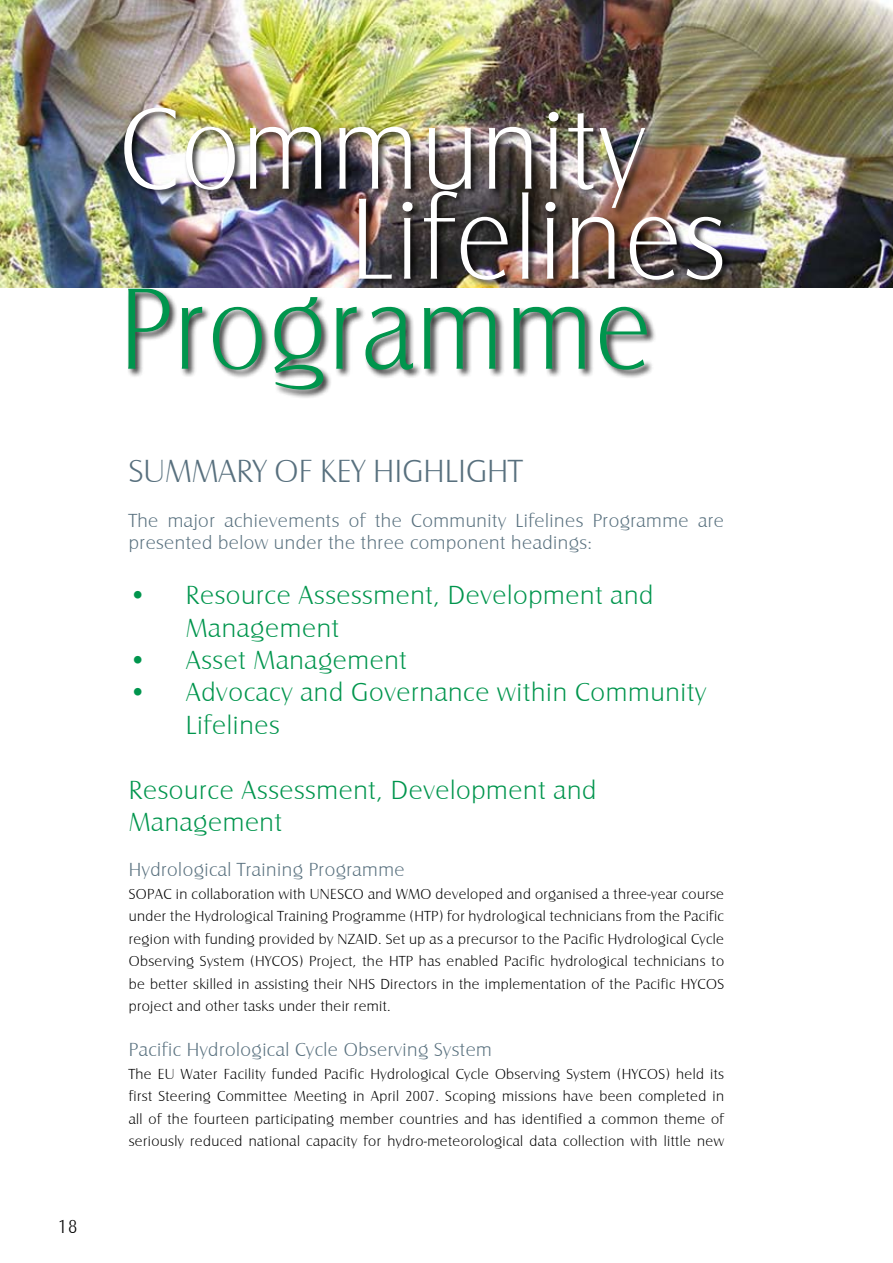
<style>
.page{position:relative;width:893px;height:1263px;background:#fff}
.page>*{position:absolute;margin:0;border:0;box-sizing:border-box;transform-origin:0 0}
.t1{font:120px/90px "Castle T Ligh";letter-spacing:.025em;color:#fff;scale:.9 1}
.t2{font:120px "Castle T Ligh";letter-spacing:.025em;color:#00954d;scale:.9 1}
.t3{font:33px "Castle T Ligh";color:#58707e}
.t4{font:27px/32.4px "Castle T Ligh";letter-spacing:.025em;color:#00954d}
.t5{font:19.5px/22.5px "Castle T Ligh";letter-spacing:.025em;color:#58707e}
.t6{font:19.5px "Castle T Ligh";color:#000}
.t7{font:15px/22.5px "Castle T Ligh";letter-spacing:.025em;color:#000;text-align:justify}
</style>
<div class="page">
<img style="left:0;top:0;width:893px;height:288px">
<div style="left:123px;top:106px;width:769px;height:352px;background:#000;opacity:.8"></div>
<h3 class="t6" style="left:58px;top:1216px;width:21px">18</h3>
<h1 class="t1" style="left:350px;top:107px;width:418px;text-indent:-231px">Community<br>Lifelines</h1>
<h1 class="t2" style="left:119px;top:264px;width:592px">Programme</h1>
<h2 class="t3" style="left:129px;top:453px;width:395px">SUMMARY OF KEY HIGHLIGHT</h2>
<h3 class="t5" style="left:129px;top:509px;width:597px">The major achievements of the Community Lifelines Programme are presented below under the three component headings:</h3>
<h3 class="t4" style="left:186px;top:580px;width:469px;text-indent:-57px">• Resource Assessment, Development and<br>Management</h3>
<h3 class="t4" style="left:129px;top:644px;width:280px">• Asset Management</h3>
<h3 class="t4" style="left:186px;top:677px;width:522px;text-indent:-57px">• Advocacy and Governance within Community<br>Lifelines</h3>
<h3 class="t4" style="left:129px;top:774px;width:469px">Resource Assessment, Development and<br>Management</h3>
<h3 class="t5" style="left:129px;top:859px;width:277px">Hydrological Training Programme</h3>
<p class="t7" style="left:129px;top:883px;width:597px">SOPAC in collaboration with UNESCO and WMO developed and organised a three-year course under the Hydrological Training Programme (HTP) for hydrological technicians from the Pacific region with funding provided by NZAID. Set up as a precursor to the Pacific Hydrological Cycle Observing System (HYCOS) Project, the HTP has enabled Pacific hydrological technicians to be better skilled in assisting their NHS Directors in the implementation of the Pacific HYCOS project and other tasks under their remit.</p>
<h3 class="t5" style="left:129px;top:1039px;width:365px">Pacific Hydrological Cycle Observing System</h3>
<p class="t7" style="left:129px;top:1063px;width:597px">The EU Water Facility funded Pacific Hydrological Cycle Observing System (HYCOS) held its first Steering Committee Meeting in April 2007. Scoping missions have been completed in all of the fourteen participating member countries and has identified a common theme of seriously reduced national capacity for hydro-meteorological data collection with little new</p>
</div>
